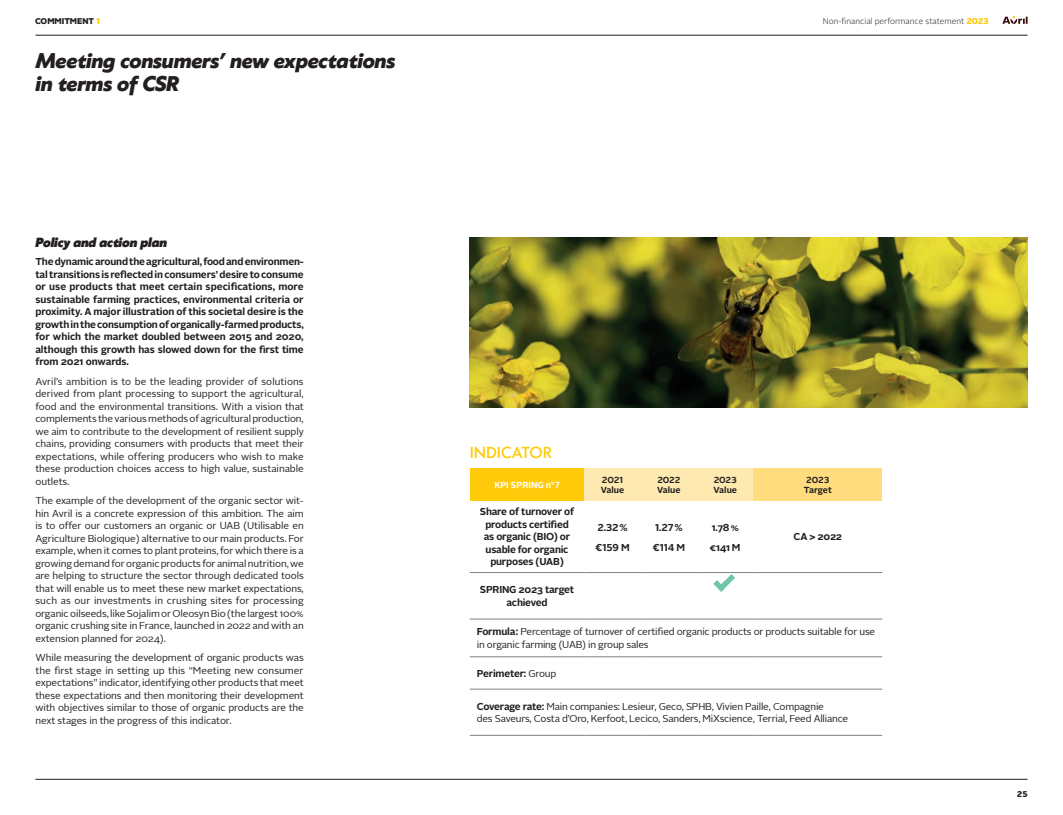
<style>
.page{position:relative;width:1063px;height:815px;background:#fff}
.page>*{position:absolute;margin:0;border:0;box-sizing:border-box;transform-origin:0 0}
.t1{font:italic 800 20px/22.5px "Klein";letter-spacing:-.01em;color:#231f20}
.t2{font:500 15px "Klein";color:#feca0a}
.t3{font:italic 900 12.5px "Klein";letter-spacing:-.01em;color:#231f20}
.t4{font:10px/12.5px "Alright Sans";letter-spacing:-.02em;color:#231f20;text-align:justify}
.t5{font:700 10px/12.5px "Alright Sans";letter-spacing:-.02em;color:#231f20;text-align:center}
.t6{font:700 8.75px/10.5px "Alright Sans";color:#231f20}
.t7{font:700 8.75px "Alright Sans";color:#fff}
.t8{font:300 8.38px "Alright Sans";color:#231f20}
.t9{font:900 8.38px "Alright Sans";color:#231f20}
.s1{color:#feca0a}
.s2{font-weight:900;color:#feca0a}
.s3{font-weight:700}
.s4{font-weight:400}
</style>
<div class="page">
<hr style="left:35px;top:35px;width:993px;height:1px;background:#231f20">
<hr style="left:35px;top:779px;width:993px;height:1px;background:#231f20">
<svg style="left:1002px;top:16px;width:26px;height:8px"></svg>
<svg style="left:470px;top:656px;width:412px;height:79px"></svg>
<hr style="left:470px;top:657px;width:114px;height:1px;background:#808285">
<hr style="left:584px;top:657px;width:57px;height:1px;background:#808285">
<hr style="left:641px;top:657px;width:56px;height:1px;background:#808285">
<hr style="left:697px;top:657px;width:56px;height:1px;background:#808285">
<hr style="left:753px;top:657px;width:129px;height:1px;background:#808285">
<hr style="left:470px;top:689px;width:114px;height:1px;background:#808285">
<hr style="left:584px;top:689px;width:57px;height:1px;background:#808285">
<hr style="left:641px;top:689px;width:56px;height:1px;background:#808285">
<hr style="left:697px;top:689px;width:56px;height:1px;background:#808285">
<hr style="left:753px;top:689px;width:129px;height:1px;background:#808285">
<hr style="left:470px;top:735px;width:114px;height:1px;background:#808285">
<hr style="left:584px;top:735px;width:57px;height:1px;background:#808285">
<hr style="left:641px;top:735px;width:56px;height:1px;background:#808285">
<hr style="left:697px;top:735px;width:56px;height:1px;background:#808285">
<hr style="left:753px;top:735px;width:129px;height:1px;background:#808285">
<div style="left:470px;top:468px;width:114px;height:33px;background:#feca0a"></div>
<div style="left:584px;top:468px;width:57px;height:33px;background:#feeab1"></div>
<div style="left:641px;top:468px;width:56px;height:33px;background:#feeab1"></div>
<div style="left:697px;top:468px;width:56px;height:33px;background:#feeab1"></div>
<div style="left:753px;top:468px;width:129px;height:33px;background:#ffdc7e"></div>
<hr style="left:470px;top:572px;width:114px;height:1px;background:#808285">
<hr style="left:584px;top:572px;width:57px;height:1px;background:#808285">
<hr style="left:641px;top:572px;width:56px;height:1px;background:#808285">
<hr style="left:697px;top:572px;width:56px;height:1px;background:#808285">
<hr style="left:753px;top:572px;width:129px;height:1px;background:#808285">
<hr style="left:470px;top:619px;width:114px;height:1px;background:#808285">
<hr style="left:584px;top:619px;width:57px;height:1px;background:#808285">
<hr style="left:641px;top:619px;width:56px;height:1px;background:#808285">
<hr style="left:697px;top:619px;width:56px;height:1px;background:#808285">
<hr style="left:753px;top:619px;width:129px;height:1px;background:#808285">
<svg style="left:713px;top:574px;width:22px;height:18px"></svg>
<img style="left:470px;top:237px;width:558px;height:170px">
<p class="t9" style="left:35px;top:15px;width:66px">COMMITMENT <span class="s1">1</span></p>
<p class="t8" style="left:823px;top:15px;width:167px">Non-financial performance statement <span class="s2">2023</span></p>
<h3 class="t1" style="left:35px;top:48px;width:361px">Meeting consumers’ new expectations in terms of CSR</h3>
<p class="t3" style="left:35px;top:233px;width:133px">Policy and action plan</p>
<p class="t5" style="left:35px;top:255px;width:270px;text-align:justify">The dynamic around the agricultural, food and environmen&shy;tal transitions is reflected in consumers’ desire to consume or use products that meet certain specifications, more sustainable farming practices, environmental criteria or proximity. A major illustration of this societal desire is the growth in the consumption of organically-farmed products, for which the market doubled between 2015 and 2020, although this growth has slowed down for the first time from 2021 onwards.</p>
<p class="t4" style="left:35px;top:375px;width:270px">Avril’s ambition is to be the leading provider of solutions derived from plant processing to support the agricultural, food and the environmental transitions. With a vision that complements the various methods of agricultural production, we aim to contribute to the development of resilient supply chains, providing consumers with products that meet their expectations, while offering producers who wish to make these production choices access to high value, sustainable outlets.</p>
<p class="t4" style="left:35px;top:495px;width:270px">The example of the development of the organic sector wit&shy;hin Avril is a concrete expression of this ambition. The aim is to offer our customers an organic or UAB (Utilisable en Agriculture Biologique) alternative to our main products. For example, when it comes to plant proteins, for which there is a growing demand for organic products for animal nutrition, we are helping to structure the sector through dedicated tools that will enable us to meet these new market expectations, such as our investments in crushing sites for processing organic oilseeds, like Sojalim or Oleosyn Bio (the largest 100% organic crushing site in France, launched in 2022 and with an extension planned for 2024).</p>
<p class="t4" style="left:35px;top:652px;width:270px">While measuring the development of organic products was the first stage in setting up this “Meeting new consumer expectations” indicator, identifying other products that meet these expectations and then monitoring their development with objectives similar to those of organic products are the next stages in the progress of this indicator.</p>
<p class="t2" style="left:470px;top:441px;width:84px">INDICATOR</p>
<p class="t7" style="left:494px;top:479px;width:67px">KPI SPRING n°7</p>
<p class="t6" style="left:601px;top:474px;width:25px">2021<br>Value</p>
<p class="t6" style="left:657px;top:474px;width:25px">2022<br>Value</p>
<p class="t6" style="left:713px;top:474px;width:25px">2023<br>Value</p>
<p class="t6" style="left:804px;top:474px;width:30px">2023<br>Target</p>
<p class="t5" style="left:480px;top:506px;width:96px">Share of turnover of products certified</p>
<p class="t5" style="left:597px;top:521px;width:32px">2.32 %</p>
<p class="t5" style="left:655px;top:521px;width:29px">1.27 %</p>
<p class="t5" style="left:712px;top:521px;width:29px">1.78 %</p>
<p class="t5" style="left:484px;top:531px;width:88px;text-align:left">as organic (BIO) or usable for organic</p>
<p class="t5" style="left:595px;top:541px;width:36px">€159 M</p>
<p class="t5" style="left:653px;top:541px;width:34px">€114 M</p>
<p class="t5" style="left:710px;top:541px;width:32px">€141 M</p>
<p class="t5" style="left:794px;top:531px;width:50px">CA &gt; 2022</p>
<p class="t5" style="left:490px;top:556px;width:75px">purposes (UAB)</p>
<p class="t5" style="left:480px;top:584px;width:96px">SPRING 2023 target achieved</p>
<p class="t4" style="left:477px;top:626px;width:400px"><span class="s3">Formula :</span> Percentage of turnover of certified organic products or products suitable for use in organic farming (UAB) in group sales</p>
<p class="t5" style="left:477px;top:667px;width:81px">Perimeter: <span class="s4">Group</span></p>
<p class="t4" style="left:477px;top:700px;width:373px"><span class="s3">Coverage rate:</span> Main companies: Lesieur, Geco, SPHB, Vivien Paille, Compagnie<br>des Saveurs, Costa d’Oro, Kerfoot, Lecico, Sanders, MiXscience, Terrial, Feed Alliance</p>
<p class="t9" style="left:1017px;top:788px;width:12px">25</p>
</div>
